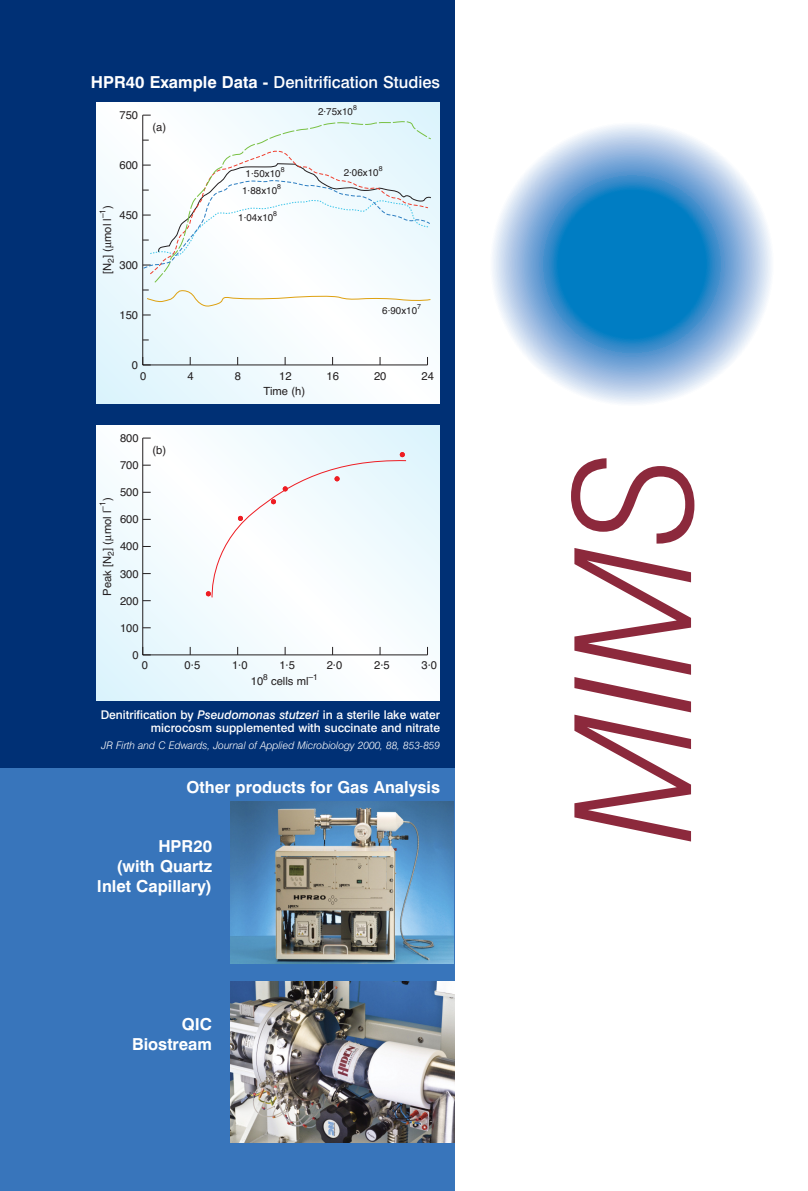
<style>
.page{position:relative;width:808px;height:1191px;background:#fff}
.page>*{position:absolute;margin:0;border:0;box-sizing:border-box;transform-origin:0 0}
.t1{font:italic 300 162.15px "Swiss 721 BT";color:#8c293c}
.t2{font:700 16.5px/19.8px "Swiss 721 BT";color:#fff;text-align:right}
.t3{font:500 16.5px "Swiss 721 BT";color:#fff}
.t4{font:500 12px/13.5px "Swiss 721 BT";color:#fff;text-align:right}
.t5{font:11.25px "Helvetica";color:#231f20}
.t6{font:italic 300 10.5px "Swiss 721 BT";color:#fff}
.t7{font:9.9px "Helvetica";color:#231f20}
.t8{font:8.4px "Helvetica";color:#231f20}
.t9{font:7.05px "Helvetica";color:#231f20}
.s1{font-weight:700}
.s2{font-style:italic}
</style>
<div class="page">
<div style="left:0;top:0;width:455px;height:1191px;background:#003075"></div>
<div style="left:0;top:768px;width:455px;height:423px;background:#3875bb"></div>
<svg style="left:493px;top:125px;width:278px;height:279px"></svg>
<svg style="left:96px;top:426px;width:343px;height:274px;background:#f0f9fd"></svg>
<hr style="left:143px;top:654px;width:284px;height:1px;background:#231f20">
<hr style="left:142px;top:438px;width:1px;height:217px;background:#231f20">
<svg style="left:142px;top:647px;width:9px;height:8px"></svg>
<svg style="left:206px;top:452px;width:201px;height:146px;background:#f4f8fb"></svg>
<svg style="left:96px;top:102px;width:343px;height:301px;background:#eff9fd"></svg>
<hr style="left:143px;top:365px;width:284px;height:1px;background:#231f20">
<hr style="left:142px;top:115px;width:1px;height:250px;background:#231f20">
<svg style="left:142px;top:357px;width:9px;height:9px"></svg>
<svg style="left:154px;top:121px;width:278px;height:162px;background:#eef9fa"></svg>
<svg style="left:143px;top:150px;width:288px;height:124px;background:#eef5f8"></svg>
<svg style="left:143px;top:290px;width:288px;height:17px;background:#f4f6ef"></svg>
<img style="left:230px;top:802px;width:224px;height:161px">
<img style="left:230px;top:981px;width:224px;height:161px">
<svg style="left:105px;top:534px;width:9px;height:6px"></svg>
<svg style="left:105px;top:242px;width:9px;height:6px"></svg>
<h2 class="t3" style="left:91px;top:77px;width:351px"><span class="s1">HPR40 Example Data -</span> Denitrification Studies</h2>
<p class="t5" style="left:119px;top:106px;width:20px">750</p>
<p class="t5" style="left:119px;top:156px;width:20px">600</p>
<p class="t5" style="left:98px;top:209px;width:5px;rotate:-90deg">)</p>
<p class="t8" style="left:96px;top:218px;width:11px;rotate:-90deg">–1</p>
<p class="t5" style="left:119px;top:206px;width:20px">450</p>
<p class="t5" style="left:98px;top:274px;width:58px;rotate:-90deg">[N<sub>2</sub>] ( mol l</p>
<p class="t5" style="left:119px;top:256px;width:20px">300</p>
<p class="t5" style="left:119px;top:306px;width:20px">150</p>
<p class="t5" style="left:152px;top:119px;width:15px">(a)</p>
<p class="t5" style="left:132px;top:357px;width:8px">0</p>
<p class="t5" style="left:140px;top:367px;width:8px">0</p>
<p class="t5" style="left:120px;top:429px;width:20px">800</p>
<p class="t5" style="left:120px;top:456px;width:20px">700</p>
<p class="t5" style="left:120px;top:483px;width:20px">500</p>
<p class="t5" style="left:98px;top:501px;width:5px;rotate:-90deg">)</p>
<p class="t8" style="left:96px;top:510px;width:11px;rotate:-90deg">–1</p>
<p class="t5" style="left:98px;top:595px;width:86px;rotate:-90deg">Peak [N<sub>2</sub>] ( mol l</p>
<p class="t5" style="left:120px;top:510px;width:20px">600</p>
<p class="t5" style="left:120px;top:538px;width:20px">400</p>
<p class="t5" style="left:120px;top:565px;width:20px">300</p>
<p class="t5" style="left:120px;top:592px;width:20px">200</p>
<p class="t5" style="left:120px;top:619px;width:20px">100</p>
<p class="t5" style="left:133px;top:646px;width:8px">0</p>
<p class="t5" style="left:152px;top:442px;width:15px">(b)</p>
<p class="t5" style="left:142px;top:657px;width:8px">0</p>
<p class="t5" style="left:188px;top:367px;width:8px">4</p>
<p class="t9" style="left:281px;top:164px;width:5px">8</p>
<p class="t7" style="left:246px;top:166px;width:37px">1·50x10</p>
<p class="t9" style="left:277px;top:182px;width:5px">8</p>
<p class="t7" style="left:242px;top:183px;width:37px">1·88x10</p>
<p class="t9" style="left:273px;top:208px;width:5px">8</p>
<p class="t7" style="left:238px;top:209px;width:37px">1·04x10</p>
<p class="t9" style="left:353px;top:102px;width:5px">8</p>
<p class="t7" style="left:318px;top:104px;width:37px">2·75x10</p>
<p class="t9" style="left:379px;top:163px;width:5px">8</p>
<p class="t7" style="left:344px;top:165px;width:37px">2·06x10</p>
<p class="t9" style="left:417px;top:301px;width:5px">7</p>
<p class="t7" style="left:382px;top:303px;width:37px">6·90x10</p>
<p class="t5" style="left:235px;top:367px;width:8px">8</p>
<p class="t5" style="left:279px;top:367px;width:14px">12</p>
<p class="t5" style="left:327px;top:367px;width:14px">16</p>
<p class="t5" style="left:374px;top:367px;width:14px">20</p>
<p class="t5" style="left:264px;top:382px;width:43px">Time (h)</p>
<p class="t5" style="left:421px;top:367px;width:14px">24</p>
<p class="t5" style="left:185px;top:657px;width:17px">0·5</p>
<p class="t5" style="left:279px;top:657px;width:17px">1·5</p>
<p class="t5" style="left:327px;top:657px;width:17px">2·0</p>
<p class="t5" style="left:374px;top:657px;width:17px">2·5</p>
<p class="t5" style="left:232px;top:657px;width:17px">1·0</p>
<p class="t8" style="left:263px;top:670px;width:6px">8</p>
<p class="t8" style="left:309px;top:670px;width:11px">–1</p>
<p class="t5" style="left:271px;top:672px;width:39px">cells ml</p>
<p class="t5" style="left:251px;top:672px;width:14px">10</p>
<p class="t5" style="left:421px;top:657px;width:17px">3·0</p>
<p class="t4" style="left:101px;top:709px;width:341px">Denitrification by <span class="s2">Pseudomonas stutzeri</span> in a sterile lake water microcosm supplemented with succinate and nitrate</p>
<p class="t6" style="left:102px;top:741px;width:340px">JR Firth and C Edwards, Journal of Applied Microbiology 2000, 88, 853-859</p>
<h2 class="t2" style="left:187px;top:778px;width:255px">Other products for Gas Analysis</h2>
<h2 class="t2" style="left:97px;top:838px;width:117px">HPR20<br>(with Quartz<br>Inlet Capillary)</h2>
<h2 class="t2" style="left:132px;top:1016px;width:81px">QIC<br>Biostream</h2>
<h1 class="t1" style="left:574px;top:842px;width:393px;rotate:-90deg">MIMS</h1>
</div>
